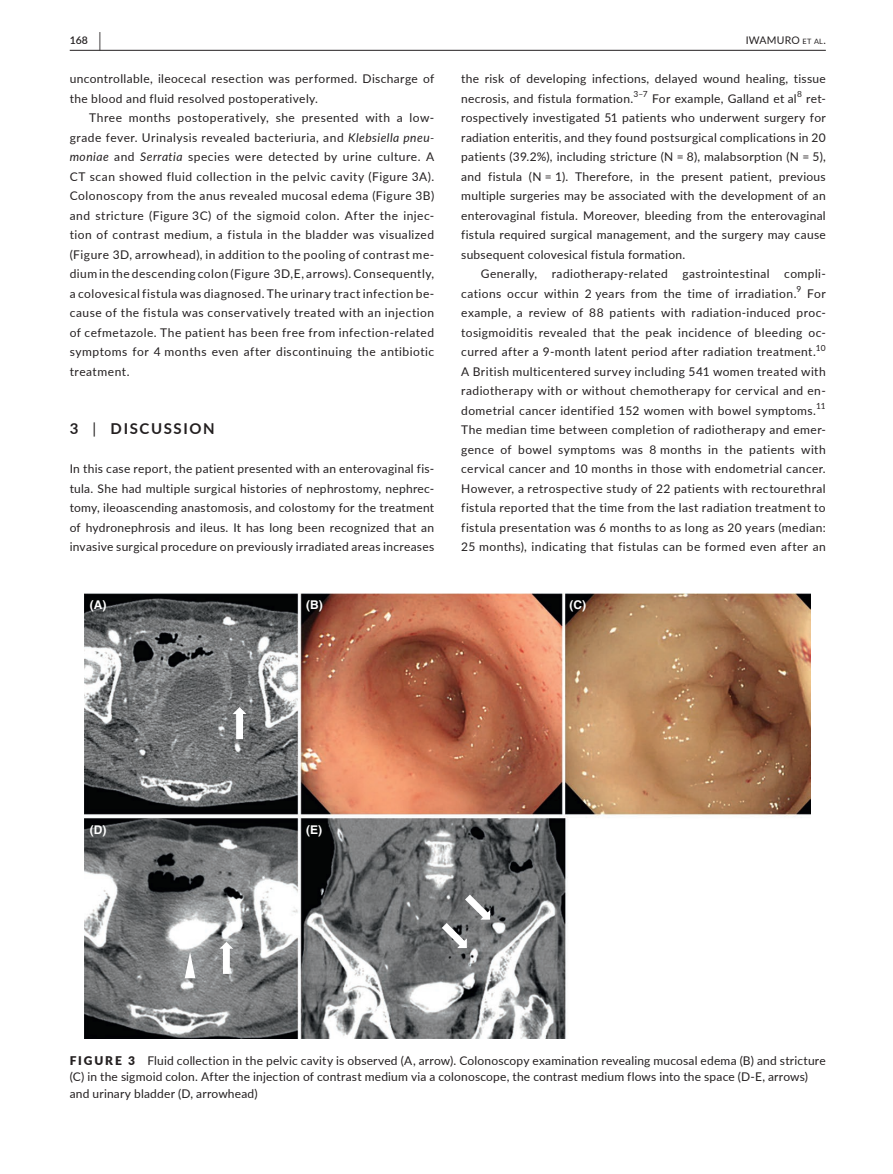
<style>
.page{position:relative;width:893px;height:1174px;background:#fff}
.page>*{position:absolute;margin:0;border:0;box-sizing:border-box;transform-origin:0 0}
.t1{font:700 15px "Lato";letter-spacing:.11em;color:#231f20}
.t2{font:12px/19.5px "Lato";letter-spacing:.02em;color:#231f20;text-align:justify}
.t3{font:700 12px "Helvetica";color:#fff}
.t4{font:10.5px "Lato";letter-spacing:.02em;color:#231f20}
.t5{font:600 10.5px "Lato";color:#231f20}
.s1{font-size:19.5px}
.s2{font-size:7.35px}
.s3{font-style:italic}
.s4{font-weight:400}
.s5{font-weight:900}
</style>
<div class="page">
<hr style="left:70px;top:50px;width:756px;height:1px;background:#231f20">
<img style="left:85px;top:593px;width:726px;height:445px">
<svg style="left:233px;top:707px;width:13px;height:32px"></svg>
<svg style="left:220px;top:942px;width:13px;height:32px"></svg>
<svg style="left:185px;top:951px;width:10px;height:27px"></svg>
<svg style="left:442px;top:894px;width:48px;height:54px;background:#868788"></svg>
<p class="t5" style="left:70px;top:33px;width:33px">168 <span class="s1">|</span></p>
<p class="t4" style="left:746px;top:33px;width:82px">IWAMURO <span class="s2">et al</span>.</p>
<p class="t2" style="left:70px;top:68px;width:366px">uncontrollable, ileocecal resection was performed. Discharge of the blood and fluid resolved postoperatively.</p>
<p class="t2" style="left:70px;top:107px;width:366px;text-indent:20px">Three months postoperatively, she presented with a low&shy;grade fever. Urinalysis revealed bacteriuria, and <span class="s3">Klebsiella pneu&shy;moniae</span> and <span class="s3">Serratia</span> species were detected by urine culture. A CT scan showed fluid collection in the pelvic cavity (Figure 3A).<br>Colonoscopy from the anus revealed mucosal edema (Figure 3B) and stricture (Figure 3C) of the sigmoid colon. After the injec&shy;tion of contrast medium, a fistula in the bladder was visualized (Figure 3D, arrowhead), in addition to the pooling of contrast me&shy;dium in the descending colon (Figure 3D,E, arrows). Consequently, a colovesical fistula was diagnosed. The urinary tract infection be&shy;cause of the fistula was conservatively treated with an injection of cefmetazole. The patient has been free from infection-related symptoms for 4 months even after discontinuing the antibiotic treatment.</p>
<p class="t2" style="left:461px;top:68px;width:366px">the risk of developing infections, delayed wound healing, tissue necrosis, and fistula formation.<sup>3–7</sup> For example, Galland et al<sup>8</sup> ret&shy;rospectively investigated 51 patients who underwent surgery for radiation enteritis, and they found postsurgical complications in 20 patients (39.2%), including stricture (N = 8), malabsorption (N = 5), and fistula (N = 1). Therefore, in the present patient, previous multiple surgeries may be associated with the development of an enterovaginal fistula. Moreover, bleeding from the enterovaginal fistula required surgical management, and the surgery may cause subsequent colovesical fistula formation.</p>
<p class="t2" style="left:461px;top:263px;width:366px;text-indent:20px">Generally, radiotherapy-related gastrointestinal compli&shy;cations occur within 2 years from the time of irradiation.<sup>9</sup> For example, a review of 88 patients with radiation-induced proc&shy;tosigmoiditis revealed that the peak incidence of bleeding oc&shy;curred after a 9-month latent period after radiation treatment.<sup>10<br></sup>A British multicentered survey including 541 women treated with radiotherapy with or without chemotherapy for cervical and en&shy;dometrial cancer identified 152 women with bowel symptoms.<sup>11<br></sup>The median time between completion of radiotherapy and emer&shy;gence of bowel symptoms was 8 months in the patients with cervical cancer and 10 months in those with endometrial cancer.<br>However, a retrospective study of 22 patients with rectourethral fistula reported that the time from the last radiation treatment to fistula presentation was 6 months to as long as 20 years (median:<br>25 months), indicating that fistulas can be formed even after an</p>
<p class="t1" style="left:70px;top:418px;width:147px">3 <span class="s4">|</span> DISCUSSION</p>
<p class="t2" style="left:70px;top:458px;width:366px">In this case report, the patient presented with an enterovaginal fis&shy;tula. She had multiple surgical histories of nephrostomy, nephrec&shy;tomy, ileoascending anastomosis, and colostomy for the treatment of hydronephrosis and ileus. It has long been recognized that an invasive surgical procedure on previously irradiated areas increases</p>
<p class="t3" style="left:90px;top:597px;width:18px">(A)</p>
<p class="t3" style="left:306px;top:597px;width:18px">(B)</p>
<p class="t3" style="left:569px;top:597px;width:18px">(C)</p>
<p class="t3" style="left:90px;top:822px;width:18px">(D)</p>
<p class="t3" style="left:306px;top:822px;width:17px">(E)</p>
<p class="t2" style="left:70px;top:1051px;width:757px;line-height:16.5px;text-align:left"><span class="s5">FIGURE 3</span> Fluid collection in the pelvic cavity is observed (A, arrow). Colonoscopy examination revealing mucosal edema (B) and stricture (C) in the sigmoid colon. After the injection of contrast medium via a colonoscope, the contrast medium flows into the space (D-E, arrows) and urinary bladder (D, arrowhead)</p>
</div>
